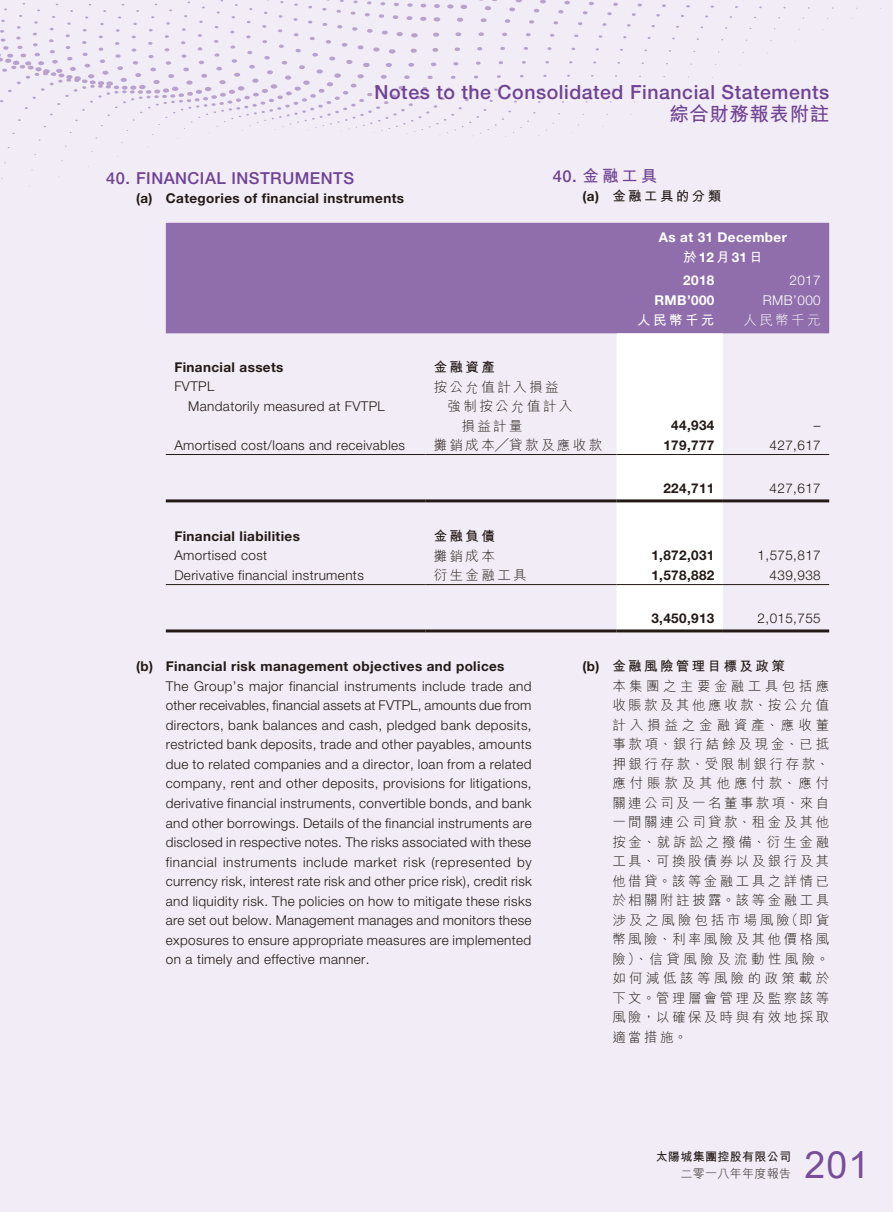
<style>
.page{position:relative;width:893px;height:1212px;background:#f1ecf5}
.page>*{position:absolute;margin:0;border:0;box-sizing:border-box;transform-origin:0 0}
.t1{font:37.5px "Arial";color:#774d99}
.t2{font:500 19.5px "Helvetica Neue LT Std";letter-spacing:.03em;color:#6f4394}
.t3{font:700 19.5px "M Hei HK";letter-spacing:.03em;color:#6f4394}
._01_Head1{font:500 16.5px "Helvetica Neue LT Std";letter-spacing:.03em;color:#6f4394}
._21_C_Head1{font:700 16.5px "M Hei HK";color:#6f4394}
._00_Body{font:300 13.5px/19.5px "Helvetica Neue LT Std";letter-spacing:.03em;color:#231916;text-align:justify}
._20_C_Body{font:300 13.5px/19.5px "M Hei HK";letter-spacing:.18em;color:#231916;text-align:justify}
._50_Table{font:300 13.5px "Helvetica Neue LT Std";letter-spacing:.03em;color:#231916}
._50_Table-2{font:700 13.5px "Helvetica Neue LT Std";letter-spacing:.03em;color:#231916}
._02_Head2{font:700 13.5px "Helvetica Neue LT Std";letter-spacing:.03em;color:#231916}
._50_Table-3{font:300 13.5px "M Hei HK";letter-spacing:.18em;color:#231916}
._50_Table-4{font:700 13.5px "Helvetica Neue LT Std";letter-spacing:.03em;color:#fff}
._22_C_Head2{font:700 13.5px "M Hei HK";letter-spacing:.18em;color:#231916}
._50_Table-5{font:300 13.5px "Helvetica Neue LT Std";letter-spacing:.03em;color:#fff}
._50_Table-6{font:700 13.5px "M Hei HK";letter-spacing:.18em;color:#231916}
._50_Table-7{font:700 13.5px "M Hei HK";letter-spacing:.18em;color:#fff}
._50_Table-8{font:300 13.5px "M Hei HK";letter-spacing:.18em;color:#fff}
.t4{font:700 12px "M Hei HK";letter-spacing:.03em;color:#231916}
.t5{font:300 12px "M Hei HK";letter-spacing:.03em;color:#231916}
.s1{font-family:"Helvetica Neue LT Std";font-weight:500}
.s2{font-family:"Helvetica Neue LT Std"}
.s3{font-family:"M Hei HK"}
</style>
<div class="page">
<svg style="left:8px;top:3px;width:644px;height:91px"></svg>
<svg style="left:8px;top:2px;width:620px;height:89px"></svg>
<svg style="left:8px;top:2px;width:607px;height:83px"></svg>
<svg style="left:3px;top:1px;width:598px;height:77px"></svg>
<svg style="left:0;top:0;width:588px;height:71px"></svg>
<div style="left:166px;top:223px;width:663px;height:110px;background:#906eac"></div>
<div style="left:617px;top:334px;width:106px;height:295px;background:#fff"></div>
<hr style="left:166px;top:454px;width:259px;height:1px;background:#231916">
<hr style="left:425px;top:454px;width:192px;height:1px;background:#231916">
<hr style="left:617px;top:454px;width:106px;height:1px;background:#231916">
<hr style="left:723px;top:454px;width:106px;height:1px;background:#231916">
<hr style="left:166px;top:499px;width:259px;height:3px;background:#231916">
<hr style="left:425px;top:499px;width:192px;height:3px;background:#231916">
<hr style="left:617px;top:499px;width:106px;height:3px;background:#231916">
<hr style="left:723px;top:499px;width:106px;height:3px;background:#231916">
<hr style="left:166px;top:584px;width:259px;height:1px;background:#231916">
<hr style="left:425px;top:584px;width:192px;height:1px;background:#231916">
<hr style="left:617px;top:584px;width:106px;height:1px;background:#231916">
<hr style="left:723px;top:584px;width:106px;height:1px;background:#231916">
<hr style="left:166px;top:629px;width:259px;height:3px;background:#231916">
<hr style="left:425px;top:629px;width:192px;height:3px;background:#231916">
<hr style="left:617px;top:629px;width:106px;height:3px;background:#231916">
<hr style="left:723px;top:629px;width:106px;height:3px;background:#231916">
<h2 class="t2" style="left:375px;top:80px;width:456px">Notes to the Consolidated Financial Statements</h2>
<h2 class="t3" style="left:669px;top:100px;width:161px">綜合財務報表附註</h2>
<p class="_01_Head1" style="left:106px;top:168px;width:249px">40. FINANCIAL INSTRUMENTS</p>
<p class="_02_Head2" style="left:136px;top:190px;width:270px">(a) Categories of financial instruments</p>
<p class="_21_C_Head1" style="left:553px;top:164px;width:106px"><span class="s1">40.</span> 金融工具</p>
<p class="_22_C_Head2" style="left:583px;top:187px;width:140px"><span class="s2">(a)</span> 金融工具的分類</p>
<p class="_50_Table-4" style="left:659px;top:228px;width:130px">As at 31 December</p>
<p class="_50_Table-4" style="left:683px;top:248px;width:81px"><span class="s3">於</span>12<span class="s3">月</span>31<span class="s3">日</span></p>
<p class="_50_Table-4" style="left:683px;top:272px;width:33px">2018</p>
<p class="_50_Table-5" style="left:789px;top:272px;width:33px">2017</p>
<p class="_50_Table-4" style="left:654px;top:291px;width:62px">RMB’000</p>
<p class="_50_Table-5" style="left:763px;top:291px;width:59px">RMB’000</p>
<p class="_50_Table-7" style="left:637px;top:310px;width:79px">人民幣千元</p>
<p class="_50_Table-8" style="left:744px;top:313px;width:79px">人民幣千元</p>
<p class="_50_Table-2" style="left:174px;top:358px;width:111px">Financial assets</p>
<p class="_50_Table-6" style="left:434px;top:357px;width:63px">金融資產</p>
<p class="_50_Table" style="left:174px;top:378px;width:42px">FVTPL</p>
<p class="_50_Table-3" style="left:434px;top:380px;width:126px">按公允值計入損益</p>
<p class="_50_Table" style="left:188px;top:397px;width:198px">Mandatorily measured at FVTPL</p>
<p class="_50_Table-3" style="left:448px;top:399px;width:126px">強制按公允值計入</p>
<p class="_50_Table-3" style="left:461px;top:419px;width:63px">損益計量</p>
<p class="_50_Table-2" style="left:671px;top:417px;width:45px">44,934</p>
<p class="_50_Table" style="left:814px;top:417px;width:8px">–</p>
<p class="_50_Table" style="left:174px;top:436px;width:232px">Amortised cost/loans and receivables</p>
<p class="_50_Table-3" style="left:434px;top:438px;width:170px">攤銷成本╱貸款及應收款</p>
<p class="_50_Table-2" style="left:663px;top:436px;width:53px">179,777</p>
<p class="_50_Table" style="left:770px;top:436px;width:53px">427,617</p>
<p class="_50_Table-2" style="left:663px;top:480px;width:53px">224,711</p>
<p class="_50_Table" style="left:770px;top:480px;width:53px">427,617</p>
<p class="_50_Table-2" style="left:174px;top:527px;width:127px">Financial liabilities</p>
<p class="_50_Table-6" style="left:434px;top:526px;width:63px">金融負債</p>
<p class="_50_Table" style="left:174px;top:547px;width:94px">Amortised cost</p>
<p class="_50_Table-3" style="left:434px;top:549px;width:63px">攤銷成本</p>
<p class="_50_Table-2" style="left:651px;top:547px;width:65px">1,872,031</p>
<p class="_50_Table" style="left:758px;top:547px;width:65px">1,575,817</p>
<p class="_50_Table" style="left:174px;top:566px;width:191px">Derivative financial instruments</p>
<p class="_50_Table-3" style="left:434px;top:568px;width:95px">衍生金融工具</p>
<p class="_50_Table-2" style="left:651px;top:566px;width:65px">1,578,882</p>
<p class="_50_Table" style="left:770px;top:566px;width:53px">439,938</p>
<p class="_50_Table-2" style="left:651px;top:610px;width:65px">3,450,913</p>
<p class="_50_Table" style="left:758px;top:610px;width:65px">2,015,755</p>
<p class="_02_Head2" style="left:136px;top:658px;width:370px">(b) Financial risk management objectives and polices</p>
<p class="_00_Body" style="left:166px;top:676px;width:367px">The Group’s major financial instruments include trade and other receivables, financial assets at FVTPL, amounts due from directors, bank balances and cash, pledged bank deposits, restricted bank deposits, trade and other payables, amounts due to related companies and a director, loan from a related company, rent and other deposits, provisions for litigations, derivative financial instruments, convertible bonds, and bank and other borrowings. Details of the financial instruments are disclosed in respective notes. The risks associated with these financial instruments include market risk (represented by currency risk, interest rate risk and other price risk), credit risk and liquidity risk. The policies on how to mitigate these risks are set out below. Management manages and monitors these exposures to ensure appropriate measures are implemented on a timely and effective manner.</p>
<p class="_22_C_Head2" style="left:583px;top:656px;width:204px"><span class="s2">(b)</span> 金融風險管理目標及政策</p>
<p class="_20_C_Body" style="left:612px;top:676px;width:218px">本集團之主要金融工具包括應收賬款及其他應收款、按公允值計入損益之金融資產、應收董事款項、銀行結餘及現金、已抵押銀行存款、受限制銀行存款、應付賬款及其他應付款、應付關連公司及一名董事款項、來自一間關連公司貸款、租金及其他按金、就訴訟之撥備、衍生金融工具、可換股債券以及銀行及其他借貸。該等金融工具之詳情已於相關附註披露。該等金融工具涉及之風險包括市場風險（即貨幣風險、利率風險及其他價格風險）、信貸風險及流動性風險。如何減低該等風險的政策載於下文。管理層會管理及監察該等風險，以確保及時與有效地採取適當措施。</p>
<p class="t4" style="left:656px;top:1148px;width:137px">太陽城集團控股有限公司</p>
<p class="t5" style="left:680px;top:1167px;width:112px">二零一八年年度報告</p>
<h1 class="t1" style="left:804px;top:1139px;width:66px">201</h1>
</div>
